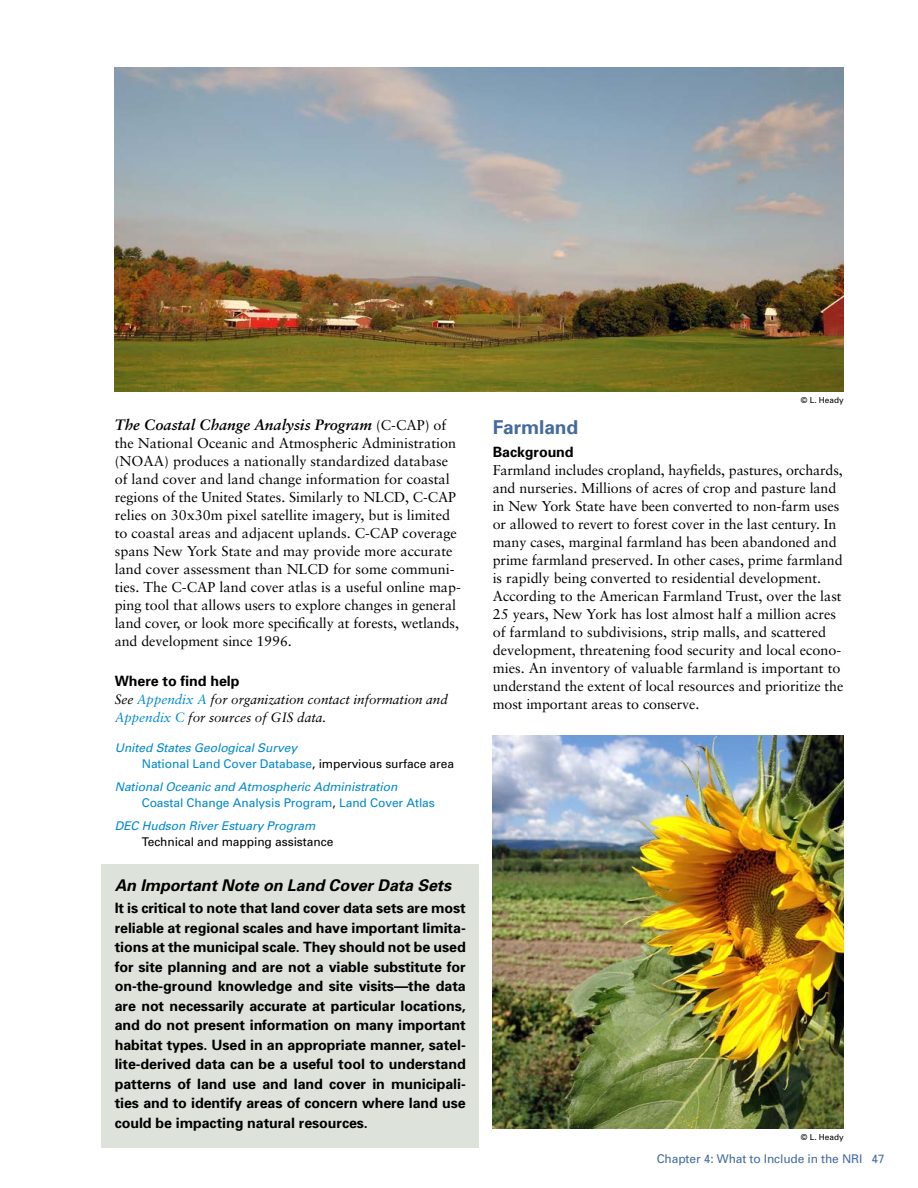
<style>
.page{position:relative;width:918px;height:1188px;background:#fff}
.page>*{position:absolute;margin:0;border:0;box-sizing:border-box;transform-origin:0 0}
.t1{font:700 19.2px "Univers";letter-spacing:-.005em;color:#456aa0}
.t2{font:italic 700 16.2px "Univers";letter-spacing:-.005em;color:#000}
.t3{font:italic 700 15px "Sabon";color:#000}
.t4{font:14.25px/18px "Sabon";color:#000}
.t5{font:700 14.25px/19.5px "Univers";letter-spacing:-.005em;color:#000;text-align:justify}
.t6{font:italic 13.5px/18px "Sabon";letter-spacing:-.005em;color:#000}
.t7{font:italic 12px "Univers";letter-spacing:-.005em;color:#0089cf}
.t8{font:12px "Univers";letter-spacing:-.005em;color:#0089cf}
.t9{font:12px "Univers";letter-spacing:-.01em;color:#456aa0}
.t10{font:12px "Univers";letter-spacing:-.005em;color:#000}
.t11{font:8.25px "Univers";color:#000}
.s1{font-weight:400;font-style:normal;font-size:14.25px}
.s2{color:#0089cf}
.s3{color:#000}
</style>
<div class="page">
<img style="left:115px;top:68px;width:729px;height:324px">
<div style="left:101px;top:864px;width:378px;height:284px;background:#dde3db"></div>
<img style="left:493px;top:736px;width:351px;height:393px">
<p class="t3" style="left:115px;top:416px;width:333px">The Coastal Change Analysis Program <span class="s1">(C-CAP) of</span></p>
<p class="t4" style="left:115px;top:434px;width:348px">the National Oceanic and Atmospheric Administration (NOAA) produces a nationally standardized database of land cover and land change information for coastal regions of the United States. Similarly to NLCD, C-CAP relies on 30x30m pixel satellite imagery, but is limited to coastal areas and adjacent uplands. C-CAP coverage spans New York State and may provide more accurate land cover assessment than NLCD for some communi&shy;ties. The C-CAP land cover atlas is a useful online map&shy;ping tool that allows users to explore changes in general land cover, or look more specifically at forests, wetlands, and development since 1996.</p>
<p class="t5" style="left:115px;top:671px;width:126px">Where to find help</p>
<p class="t6" style="left:115px;top:690px;width:335px">See <span class="s2">Appendix A</span> for organization contact information and<br><span class="s2">Appendix C</span> for sources of GIS data.</p>
<p class="t7" style="left:115px;top:740px;width:184px">United States Geological Survey</p>
<p class="t8" style="left:142px;top:757px;width:314px">National Land Cover Database<span class="s3">, impervious surface area</span></p>
<p class="t7" style="left:115px;top:779px;width:284px">National Oceanic and Atmospheric Administration</p>
<p class="t8" style="left:142px;top:796px;width:295px">Coastal Change Analysis Program<span class="s3">,</span> Land Cover Atlas</p>
<p class="t7" style="left:115px;top:818px;width:202px">DEC Hudson River Estuary Program</p>
<p class="t10" style="left:142px;top:835px;width:193px">Technical and mapping assistance</p>
<p class="t2" style="left:115px;top:875px;width:338px">An Important Note on Land Cover Data Sets</p>
<p class="t5" style="left:115px;top:898px;width:353px">It is critical to note that land cover data sets are most reliable at regional scales and have important limita&shy;tions at the municipal scale. They should not be used for site planning and are not a viable substitute for on-the-ground knowledge and site visits—the data are not necessarily accurate at particular locations, and do not present information on many important habitat types. Used in an appropriate manner, satel&shy;lite-derived data can be a useful tool to understand patterns of land use and land cover in municipali&shy;ties and to identify areas of concern where land use could be impacting natural resources.</p>
<p class="t11" style="left:801px;top:395px;width:44px">© L. Heady</p>
<p class="t1" style="left:493px;top:415px;width:87px">Farmland</p>
<p class="t5" style="left:493px;top:441px;width:82px">Background</p>
<p class="t4" style="left:493px;top:461px;width:352px">Farmland includes cropland, hayfields, pastures, orchards, and nurseries. Millions of acres of crop and pasture land in New York State have been converted to non-farm uses or allowed to revert to forest cover in the last century. In many cases, marginal farmland has been abandoned and prime farmland preserved. In other cases, prime farmland is rapidly being converted to residential development.<br>According to the American Farmland Trust, over the last 25 years, New York has lost almost half a million acres of farmland to subdivisions, strip malls, and scattered development, threatening food security and local econo&shy;mies. An inventory of valuable farmland is important to understand the extent of local resources and prioritize the most important areas to conserve.</p>
<p class="t11" style="left:801px;top:1132px;width:44px">© L. Heady</p>
<p class="t9" style="left:657px;top:1151px;width:207px">Chapter 4: What to Include in the NRI</p>
<p class="t9" style="left:871px;top:1151px;width:15px">47</p>
</div>
